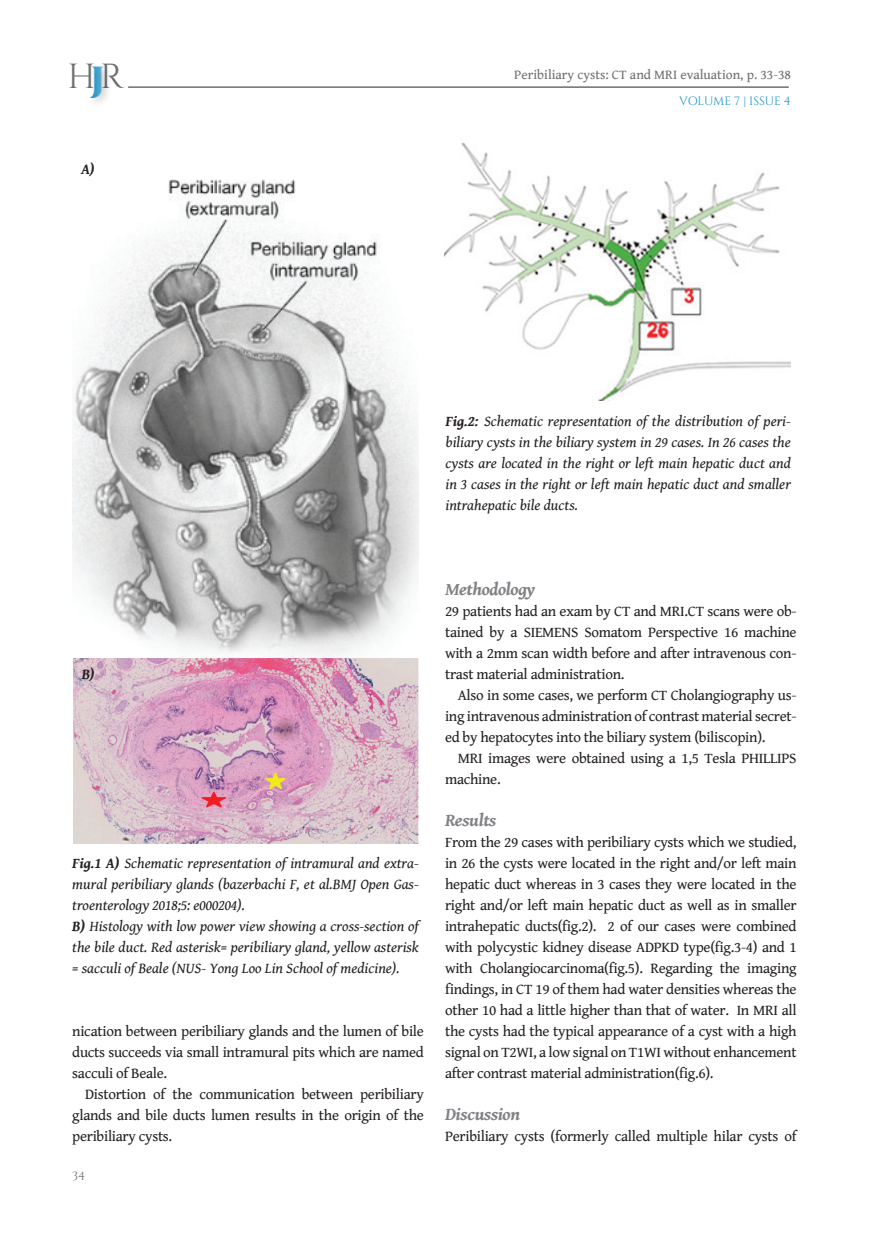
<style>
.page{position:relative;width:893px;height:1234px;background:#fff}
.page>*{position:absolute;margin:0;border:0;box-sizing:border-box;transform-origin:0 0}
.t1{font:34.8px "Cinzel";color:#6c6d70}
.MESOTITLOS{font:italic 700 18px "Gentium Book Basic";letter-spacing:-.02em;color:#808285}
.paragraph{font:15px/21px "Gentium Book Basic";letter-spacing:-.02em;color:#231f20;text-align:justify}
.t2{font:italic 15px/21px "Gentium Book Basic";color:#231f20;text-align:justify}
.t3{font:italic 700 15px "Gentium Book Basic";color:#231f20}
.t4{font:13.5px "Gentium Book Basic";color:#6c6d70}
.t5{font:12px "Cinzel";letter-spacing:-.015em;color:#1c91c5}
.t6{font:12px "Cinzel";color:#6c6d70}
.s1{font-weight:900;color:#1c91c5}
.s2{font-weight:700}
</style>
<div class="page">
<hr style="left:128px;top:86px;width:661px;height:2px;background:#6c6d70">
<div style="left:87px;top:61px;width:27px;height:47px;background:#231f20;opacity:.25"></div>
<img style="left:444px;top:142px;width:347px;height:258px">
<img style="left:72px;top:179px;width:346px;height:478px">
<img style="left:73px;top:658px;width:346px;height:185px">
<h1 class="t1" style="left:68px;top:56px;width:58px">H<span class="s1">J</span>R</h1>
<p class="t3" style="left:81px;top:158px;width:15px">A)</p>
<p class="t4" style="left:514px;top:65px;width:278px">Peribiliary cysts: CT and MRI evaluation, p. 33-38</p>
<p class="t5" style="left:679px;top:94px;width:113px">VOLUME 7 | ISSUE 4</p>
<p class="t2" style="left:446px;top:410px;width:347px"><span class="s2">Fig.2:</span> Schematic representation of the distribution of peri&shy;biliary cysts in the biliary system in 29 cases. In 26 cases the cysts are located in the right or left main hepatic duct and in 3 cases in the right or left main hepatic duct and smaller intrahepatic bile ducts.</p>
<p class="t3" style="left:82px;top:662px;width:14px">B)</p>
<p class="t2" style="left:72px;top:851px;width:348px"><span class="s2">Fig.1 A)</span> Schematic representation of intramural and extra&shy;mural peribiliary glands (bazerbachi F, et al.BMJ Open Gas&shy;troenterology 2018;5: e000204).</p>
<p class="t2" style="left:72px;top:914px;width:348px"><span class="s2">B)</span> Histology with low power view showing a cross-section of the bile duct. Red asterisk= peribiliary gland, yellow asterisk = sacculi of Beale (NUS- Yong Loo Lin School of medicine).</p>
<p class="paragraph" style="left:72px;top:1019px;width:353px">nication between peribiliary glands and the lumen of bile ducts succeeds via small intramural pits which are named sacculi of Beale.</p>
<p class="paragraph" style="left:72px;top:1082px;width:353px;text-indent:13px">Distortion of the communication between peribiliary glands and bile ducts lumen results in the origin of the peribiliary cysts.</p>
<p class="t6" style="left:72px;top:1168px;width:15px">34</p>
<p class="MESOTITLOS" style="left:445px;top:575px;width:92px">Methodology</p>
<p class="paragraph" style="left:445px;top:599px;width:353px">29 patients had an exam by CT and MRI.CT scans were ob&shy;tained by a SIEMENS Somatom Perspective 16 machine with a 2mm scan width before and after intravenous con&shy;trast material administration.</p>
<p class="paragraph" style="left:445px;top:683px;width:353px;text-indent:13px">Also in some cases, we perform CT Cholangiography us&shy;ing intravenous administration of contrast material secret&shy;ed by hepatocytes into the biliary system (biliscopin).</p>
<p class="paragraph" style="left:445px;top:746px;width:353px;text-indent:13px">MRI images were obtained using a 1,5 Tesla PHILLIPS machine.</p>
<p class="MESOTITLOS" style="left:445px;top:806px;width:53px">Results</p>
<p class="paragraph" style="left:445px;top:830px;width:353px">From the 29 cases with peribiliary cysts which we studied, in 26 the cysts were located in the right and/or left main hepatic duct whereas in 3 cases they were located in the right and/or left main hepatic duct as well as in smaller intrahepatic ducts(fig.2). 2 of our cases were combined with polycystic kidney disease ADPKD type(fig.3-4) and 1 with Cholangiocarcinoma(fig.5). Regarding the imaging findings, in CT 19 of them had water densities whereas the other 10 had a little higher than that of water. In MRI all the cysts had the typical appearance of a cyst with a high signal on T2WI, a low signal on T1WI without enhancement after contrast material administration(fig.6).</p>
<p class="MESOTITLOS" style="left:445px;top:1100px;width:77px">Discussion</p>
<p class="paragraph" style="left:445px;top:1124px;width:353px">Peribiliary cysts (formerly called multiple hilar cysts of</p>
</div>
